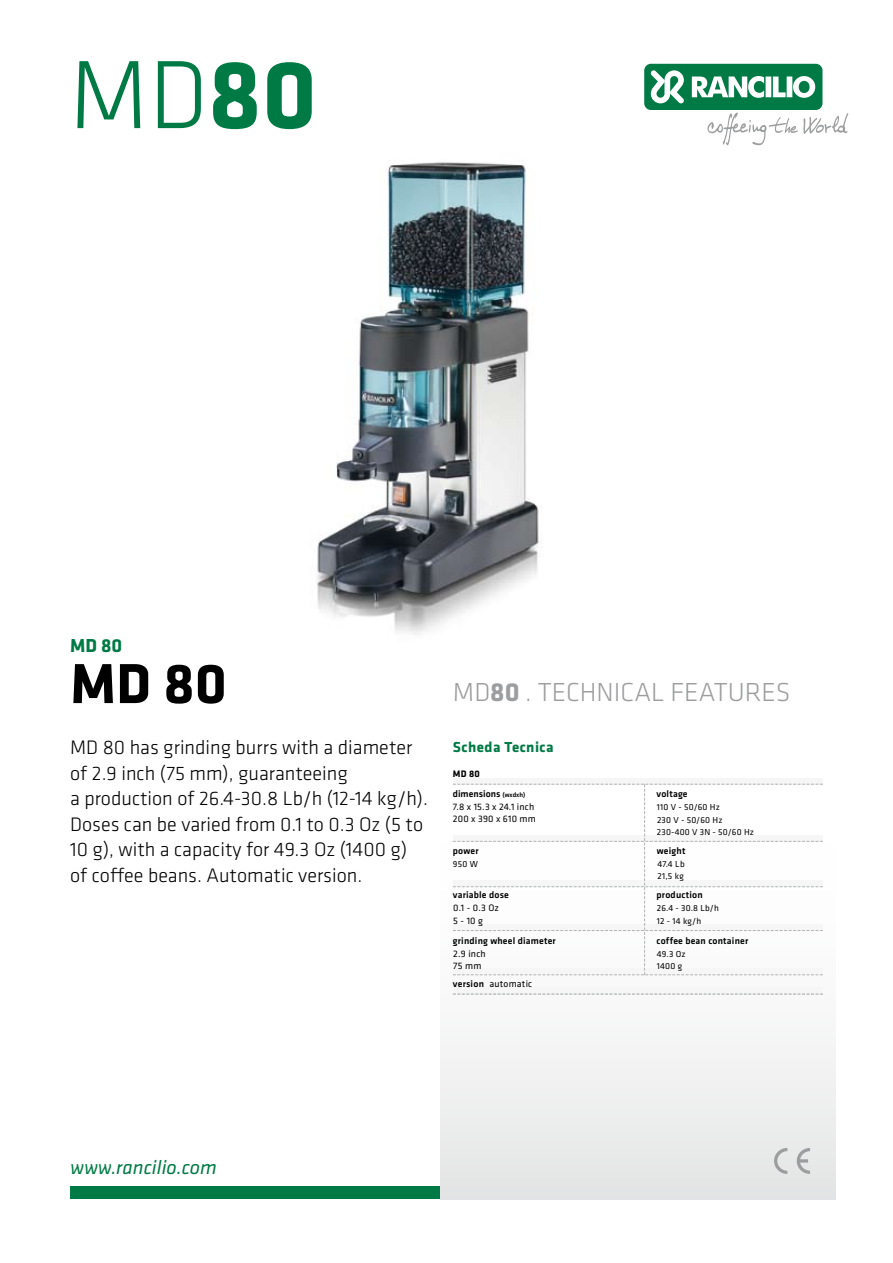
<style>
.page{position:relative;width:893px;height:1263px;background:#fff}
.page>*{position:absolute;margin:0;border:0;box-sizing:border-box;transform-origin:0 0}
.t1{font:300 100.5px "Klavika";color:#007a45}
.t2{font:700 58.5px "Klavika";color:#000}
.t3{font:300 27px "Klavika";color:#9c9d9f}
.t4{font:300 20.25px/25.5px "Klavika";color:#000}
.t5{font:italic 20.25px "Klavika";color:#007a45}
.t6{font:700 19.5px "Klavika";color:#007a45}
.t7{font:700 15px "Klavika";letter-spacing:.03em;color:#007a45}
.t8{font:500 9.75px "Klavika";letter-spacing:.02em;color:#000}
.t9{font:9.75px "Klavika";letter-spacing:.02em;color:#000}
.t10{font:500 9.75px "Klavika";color:#000}
.t11{font:700 9.75px "Klavika";color:#000}
.t12{font:9px "Klavika";letter-spacing:.02em;color:#000}
.s1{font-weight:700}
.s2{font-size:6.75px}
.s3{font-weight:500}
</style>
<div class="page">
<div style="left:440px;top:816px;width:396px;height:383px;background:linear-gradient(to right,#eff0f0,#f0f0f0)"></div>
<div style="left:453px;top:778px;width:370px;height:6px;background:#f6f6f6"></div>
<div style="left:453px;top:987px;width:370px;height:7px;background:#f6f6f6"></div>
<svg style="left:453px;top:993px;width:370px;height:1px"></svg>
<img style="left:317px;top:162px;width:222px;height:473px">
<svg style="left:707px;top:113px;width:141px;height:32px"></svg>
<div style="left:644px;top:64px;width:178px;height:46px;background:#007a45;border-radius:7px"></div>
<svg style="left:651px;top:70px;width:164px;height:34px"></svg>
<div style="left:70px;top:1186px;width:370px;height:13px;background:#007a45"></div>
<svg style="left:774px;top:1148px;width:13px;height:26px"></svg>
<svg style="left:797px;top:1148px;width:13px;height:26px"></svg>
<svg style="left:453px;top:784px;width:370px;height:191px"></svg>
<h1 class="t1" style="left:69px;top:40px;width:250px">MD<span class="s1">80</span></h1>
<p class="t6" style="left:70px;top:635px;width:54px">MD 80</p>
<h2 class="t2" style="left:70px;top:652px;width:158px">MD 80</h2>
<p class="t4" style="left:70px;top:735px;width:359px">MD 80 has grinding burrs with a diameter of 2.9 inch (75 mm), guaranteeing<br>a production of 26.4-30.8 Lb/h (12-14 kg/h).<br>Doses can be varied from 0.1 to 0.3 Oz (5 to 10 g), with a capacity for 49.3 Oz (1400 g) of coffee beans. Automatic version.</p>
<p class="t7" style="left:453px;top:739px;width:102px">Scheda Tecnica</p>
<h3 class="t3" style="left:453px;top:677px;width:339px">MD<span class="s1">80</span> . TECHNICAL FEATURES</h3>
<p class="t11" style="left:453px;top:769px;width:28px">MD 80</p>
<p class="t9" style="left:453px;top:801px;width:83px">7.8 x 15.3 x 24.1 inch</p>
<p class="t10" style="left:453px;top:788px;width:74px">dimensions <span class="s2">(wxdxh)</span></p>
<p class="t8" style="left:656px;top:788px;width:33px">voltage</p>
<p class="t12" style="left:657px;top:802px;width:64px">110 V - 50/60 Hz</p>
<p class="t9" style="left:453px;top:814px;width:85px">200 x 390 x 610 mm</p>
<p class="t12" style="left:657px;top:815px;width:67px">230 V - 50/60 Hz</p>
<p class="t12" style="left:657px;top:827px;width:99px">230-400 V 3N - 50/60 Hz</p>
<p class="t8" style="left:657px;top:845px;width:30px">weight</p>
<p class="t8" style="left:453px;top:845px;width:27px">power</p>
<p class="t12" style="left:657px;top:859px;width:29px">47.4 Lb</p>
<p class="t12" style="left:453px;top:859px;width:27px">950 W</p>
<p class="t12" style="left:657px;top:871px;width:28px">21,5 kg</p>
<p class="t8" style="left:453px;top:890px;width:58px">variable dose</p>
<p class="t9" style="left:453px;top:903px;width:47px">0.1 - 0.3 Oz</p>
<p class="t9" style="left:453px;top:915px;width:31px">5 - 10 g</p>
<p class="t8" style="left:656px;top:890px;width:48px">production</p>
<p class="t12" style="left:657px;top:903px;width:63px">26.4 - 30.8 Lb/h</p>
<p class="t12" style="left:657px;top:916px;width:46px">12 - 14 kg/h</p>
<p class="t8" style="left:453px;top:935px;width:104px">grinding wheel diameter</p>
<p class="t8" style="left:656px;top:935px;width:93px">coffee bean container</p>
<p class="t12" style="left:657px;top:949px;width:30px">49.3 Oz</p>
<p class="t9" style="left:453px;top:948px;width:34px">2.9 inch</p>
<p class="t9" style="left:453px;top:960px;width:30px">75 mm</p>
<p class="t12" style="left:657px;top:961px;width:27px">1400 g</p>
<p class="t5" style="left:70px;top:1156px;width:148px">www.rancilio.com</p>
<p class="t9" style="left:453px;top:979px;width:81px"><span class="s3">version</span> automatic</p>
</div>
